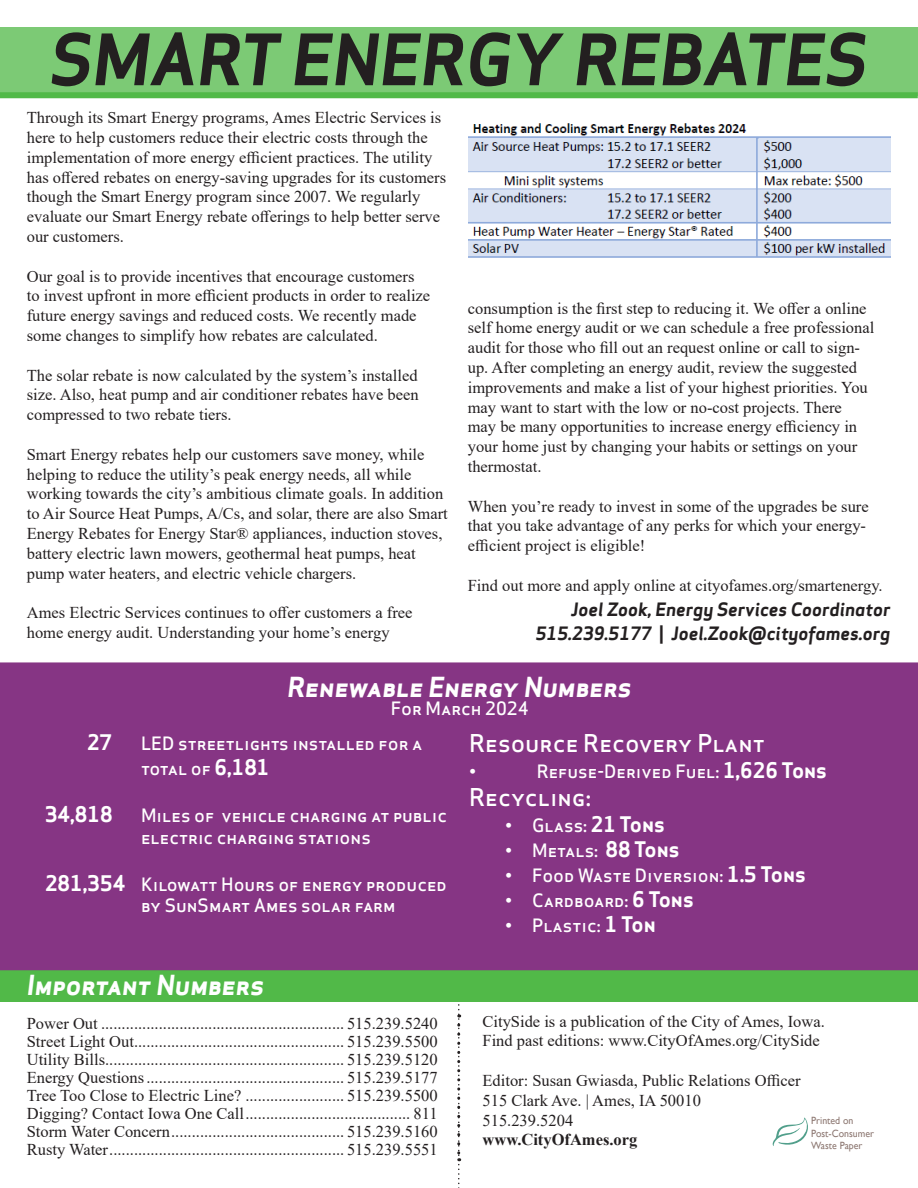
<style>
.page{position:relative;width:918px;height:1188px;background:#fff}
.page>*{position:absolute;margin:0;border:0;box-sizing:border-box;transform-origin:0 0}
.t1{font:italic 700 69px "Apex Sans";color:#231f20}
.t2{font:italic 700 27px "Apex Sans";color:#fff}
.t3{font:500 24px "Apex Sans";color:#fff}
.t4{font:700 21px "Apex Sans";color:#fff}
.t5{font:500 18px/25.2px "Apex Sans";color:#fff}
.t6{font:italic 700 18px "Apex Sans";color:#231f20}
.t7{font:16.5px/19.8px "Times New Roman";color:#231f20}
.t8{font:700 16.5px "Times New Roman";color:#231f20}
.t9{font:10.5px/12.6px "Gill Sans";color:#8d7872;scale:.94 1}
.s1{font-style:normal}
.s2{font-weight:700;font-size:21px}
</style>
<div class="page">
<div style="left:0;top:27px;width:918px;height:68px;background:#7cca75"></div>
<div style="left:0;top:92px;width:918px;height:6px;background:#51b948"></div>
<svg style="left:772px;top:1118px;width:36px;height:28px"></svg>
<div style="left:0;top:970px;width:918px;height:32px;background:#51b948"></div>
<svg style="left:457px;top:1004px;width:3px;height:184px"></svg>
<img style="left:468px;top:123px;width:422px;height:135px">
<div style="left:0;top:662px;width:918px;height:308px;background:#863584"></div>
<p class="t1" style="left:50px;top:15px;width:819px">SMART ENERGY REBATES</p>
<p class="t7" style="left:27px;top:107px;width:421px">Through its Smart Energy programs, Ames Electric Services is here to help customers reduce their electric costs through the implementation of more energy efficient practices. The utility has offered rebates on energy-saving upgrades for its customers though the Smart Energy program since 2007. We regularly evaluate our Smart Energy rebate offerings to help better serve our customers.</p>
<p class="t7" style="left:27px;top:266px;width:405px">Our goal is to provide incentives that encourage customers to invest upfront in more efficient products in order to realize future energy savings and reduced costs. We recently made some changes to simplify how rebates are calculated.</p>
<p class="t7" style="left:27px;top:365px;width:393px;text-align:justify">The solar rebate is now calculated by the system’s installed size. Also, heat pump and air conditioner rebates have been compressed to two rebate tiers.</p>
<p class="t7" style="left:27px;top:444px;width:422px">Smart Energy rebates help our customers save money, while helping to reduce the utility’s peak energy needs, all while working towards the city’s ambitious climate goals. In addition to Air Source Heat Pumps, A/Cs, and solar, there are also Smart Energy Rebates for Energy Star® appliances, induction stoves, battery electric lawn mowers, geothermal heat pumps, heat pump water heaters, and electric vehicle chargers.</p>
<p class="t7" style="left:27px;top:602px;width:387px">Ames Electric Services continues to offer customers a free home energy audit. Understanding your home’s energy</p>
<p class="t7" style="left:468px;top:298px;width:408px">consumption is the first step to reducing it. We offer a online self home energy audit or we can schedule a free professional audit for those who fill out an request online or call to sign&shy;up. After completing an energy audit, review the suggested improvements and make a list of your highest priorities. You may want to start with the low or no-cost projects. There may be many opportunities to increase energy efficiency in your home just by changing your habits or settings on your thermostat.</p>
<p class="t7" style="left:468px;top:496px;width:402px">When you’re ready to invest in some of the upgrades be sure that you take advantage of any perks for which your energy&shy;efficient project is eligible!</p>
<p class="t7" style="left:468px;top:575px;width:416px">Find out more and apply online at cityofames.org/smartenergy.</p>
<p class="t6" style="left:571px;top:597px;width:321px">Joel Zook, Energy Services Coordinator</p>
<p class="t6" style="left:536px;top:621px;width:356px">515.239.5177 <span class="s1">|</span> Joel.Zook@cityofames.org</p>
<p class="t2" style="left:288px;top:670px;width:346px">Renewable Energy Numbers</p>
<p class="t5" style="left:391px;top:694px;width:139px">For March 2024</p>
<p class="t4" style="left:87px;top:729px;width:27px">27</p>
<p class="t5" style="left:141px;top:729px;width:283px">LED streetlights installed for a total of <span class="s2">6,181</span></p>
<p class="t4" style="left:45px;top:801px;width:69px">34,818</p>
<p class="t5" style="left:141px;top:801px;width:307px">Miles of vehicle charging at public</p>
<p class="t5" style="left:141px;top:822px;width:231px">electric charging stations</p>
<p class="t5" style="left:141px;top:871px;width:307px;line-height:21.6px;text-indent:-96px"><span class="s2">281,354</span> Kilowatt Hours of energy produced by SunSmart Ames solar farm</p>
<p class="t2" style="left:27px;top:968px;width:239px">Important Numbers</p>
<p class="t7" style="left:27px;top:1013px;width:412px">Power Out ........................................................... 515.239.5240</p>
<p class="t7" style="left:27px;top:1031px;width:412px">Street Light Out................................................... 515.239.5500</p>
<p class="t7" style="left:27px;top:1049px;width:412px">Utility Bills.......................................................... 515.239.5120</p>
<p class="t7" style="left:27px;top:1067px;width:412px">Energy Questions................................................ 515.239.5177</p>
<p class="t7" style="left:27px;top:1085px;width:412px">Tree Too Close to Electric Line? ........................ 515.239.5500</p>
<p class="t7" style="left:27px;top:1103px;width:413px">Digging? Contact Iowa One Call........................................ 811</p>
<p class="t7" style="left:27px;top:1121px;width:412px">Storm Water Concern.......................................... 515.239.5160</p>
<p class="t7" style="left:27px;top:1139px;width:412px">Rusty Water......................................................... 515.239.5551</p>
<p class="t3" style="left:469px;top:722px;width:297px">Resource Recovery Plant</p>
<p class="t5" style="left:469px;top:756px;width:9px">•</p>
<p class="t5" style="left:537px;top:756px;width:292px">Refuse-Derived Fuel: <span class="s2">1,626 Tons</span></p>
<p class="t3" style="left:469px;top:776px;width:123px">Recycling:</p>
<p class="t5" style="left:505px;top:810px;width:161px">• Glass: <span class="s2">21 Tons</span></p>
<p class="t5" style="left:505px;top:835px;width:176px">• Metals: <span class="s2">88 Tons</span></p>
<p class="t5" style="left:505px;top:861px;width:302px">• Food Waste Diversion: <span class="s2">1.5 Tons</span></p>
<p class="t5" style="left:505px;top:886px;width:190px">• Cardboard: <span class="s2">6 Tons</span></p>
<p class="t5" style="left:505px;top:911px;width:152px">• Plastic: <span class="s2">1 Ton</span></p>
<p class="t7" style="left:483px;top:1011px;width:344px">CitySide is a publication of the City of Ames, Iowa.</p>
<p class="t7" style="left:483px;top:1031px;width:339px">Find past editions: www.CityOfAmes.org/CitySide</p>
<p class="t7" style="left:483px;top:1070px;width:320px">Editor: Susan Gwiasda, Public Relations Officer</p>
<p class="t7" style="left:483px;top:1090px;width:220px">515 Clark Ave. | Ames, IA 50010</p>
<p class="t7" style="left:483px;top:1110px;width:92px">515.239.5204</p>
<p class="t8" style="left:483px;top:1128px;width:156px">www.CityOfAmes.org</p>
<p class="t9" style="left:811px;top:1114px;width:68px">Printed on<br>Post-Consumer<br>Waste Paper</p>
</div>
